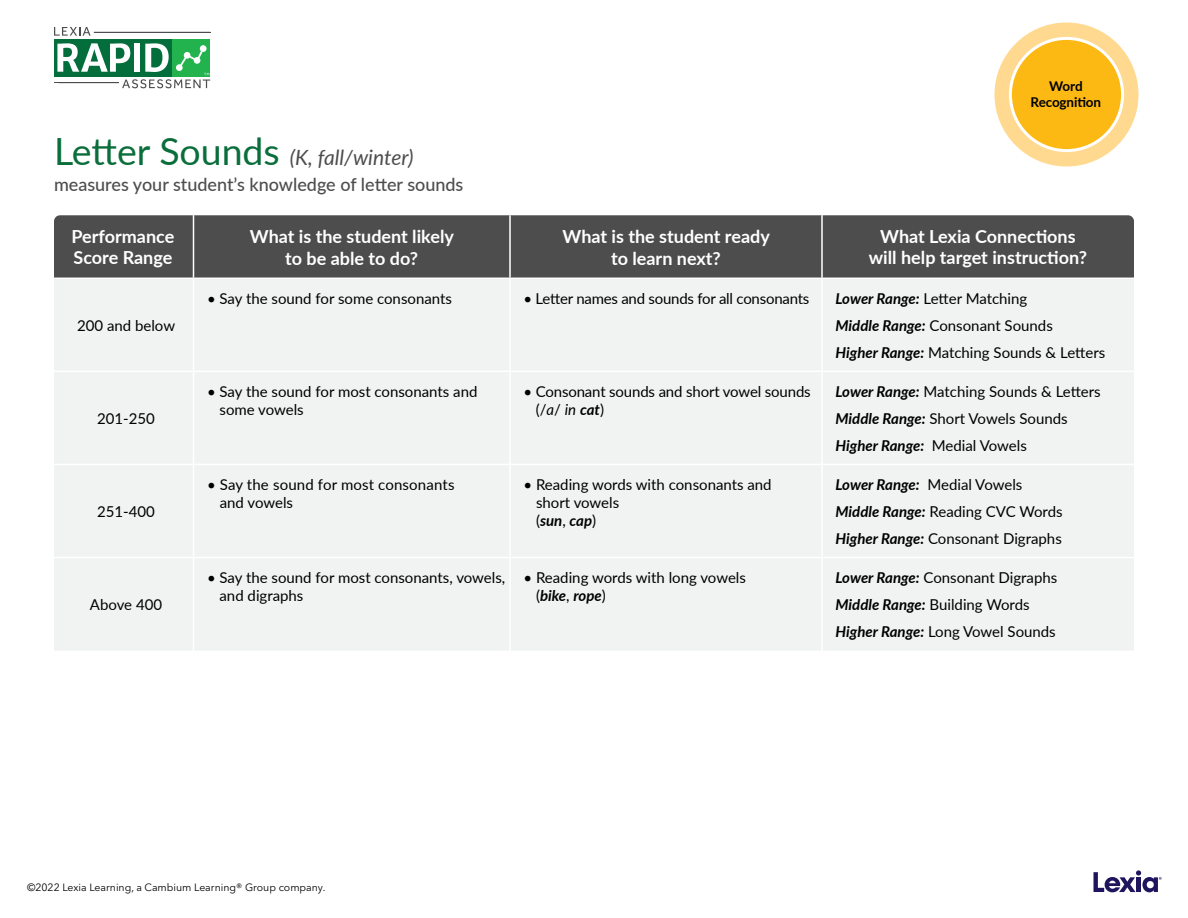
<style>
.page{position:relative;width:1188px;height:918px;background:#fff}
.page>*{position:absolute;margin:0;border:0;box-sizing:border-box;transform-origin:0 0}
.Table_Label{font:italic 21px "Lato";color:#4e4d4e}
.Table_Subhead{font:700 18px/21.6px "Lato";color:#fff;text-align:center}
.Table_Subhead-2{font:500 18px "Lato";color:#4e4d4e}
.Body_Text{font:15px/18px "Lato";color:#000}
.Body_Text-2{font:italic 700 15px "Lato";color:#000}
.Table_Label-2{font:700 13.5px/16.2px "Lato";letter-spacing:-.01em;color:#000;text-align:center}
.t1{font:10.5px "Avenir Next LT Pro";color:#000}
.s1{font-style:normal;font-size:37.5px;color:#0a6e3b}
.s2{font-weight:700;font-style:italic}
.s3{font-style:italic}
.s4{font-weight:400;font-style:normal}
</style>
<div class="page">
<div style="left:54px;top:39px;width:118px;height:37px;background:#036e3c"></div>
<div style="left:172px;top:39px;width:38px;height:37px;background:#22b34e"></div>
<hr style="left:94px;top:32px;width:116px;height:1px;background:#4e4d4e">
<svg style="left:54px;top:27px;width:37px;height:9px"></svg>
<hr style="left:54px;top:82px;width:65px;height:1px;background:#4e4d4e">
<svg style="left:57px;top:43px;width:153px;height:45px"></svg>
<div style="left:54px;top:279px;width:1080px;height:371px;background:#f1f2f2"></div>
<hr style="left:193px;top:279px;width:1px;height:92px;background:#fff">
<hr style="left:509px;top:279px;width:2px;height:92px;background:#fff">
<hr style="left:821px;top:279px;width:2px;height:92px;background:#fff">
<hr style="left:54px;top:371px;width:140px;height:1px;background:#fff">
<hr style="left:194px;top:371px;width:316px;height:1px;background:#fff">
<hr style="left:193px;top:372px;width:1px;height:92px;background:#fff">
<hr style="left:510px;top:371px;width:312px;height:1px;background:#fff">
<hr style="left:509px;top:372px;width:2px;height:92px;background:#fff">
<hr style="left:822px;top:371px;width:312px;height:1px;background:#fff">
<hr style="left:821px;top:372px;width:2px;height:92px;background:#fff">
<hr style="left:54px;top:464px;width:140px;height:1px;background:#fff">
<hr style="left:194px;top:464px;width:316px;height:1px;background:#fff">
<hr style="left:193px;top:465px;width:1px;height:92px;background:#fff">
<hr style="left:510px;top:464px;width:312px;height:1px;background:#fff">
<hr style="left:509px;top:465px;width:2px;height:92px;background:#fff">
<hr style="left:822px;top:464px;width:312px;height:1px;background:#fff">
<hr style="left:821px;top:465px;width:2px;height:92px;background:#fff">
<hr style="left:54px;top:557px;width:140px;height:1px;background:#fff">
<hr style="left:194px;top:557px;width:316px;height:1px;background:#fff">
<hr style="left:193px;top:558px;width:1px;height:93px;background:#fff">
<hr style="left:510px;top:557px;width:312px;height:1px;background:#fff">
<hr style="left:509px;top:558px;width:2px;height:93px;background:#fff">
<hr style="left:822px;top:557px;width:312px;height:1px;background:#fff">
<hr style="left:821px;top:558px;width:2px;height:93px;background:#fff">
<div style="left:54px;top:215px;width:1080px;height:63px;background:#4e4d4e"></div>
<div style="left:994px;top:22px;width:144px;height:144px;background:#ffd990;border-radius:50%"></div>
<div style="left:1010px;top:38px;width:113px;height:113px;background:#fdb913;border-radius:50%"></div>
<div style="left:1009px;top:37px;width:115px;height:115px;border:3px solid #fff;border-radius:50%"></div>
<svg style="left:1094px;top:870px;width:68px;height:22px"></svg>
<p class="Table_Label-2" style="left:1031px;top:78px;width:72px">Word<br>Recognition</p>
<p class="Table_Label" style="left:54px;top:143px;width:361px"><span class="s1">Letter Sounds</span> (K, fall/winter)</p>
<p class="Table_Subhead-2" style="left:54px;top:172px;width:411px">measures your student’s knowledge of letter sounds</p>
<p class="Table_Subhead" style="left:72px;top:225px;width:104px;text-align:left">Performance<br>Score Range</p>
<p class="Table_Subhead" style="left:250px;top:225px;width:206px">What is the student likely to be able to do?</p>
<p class="Table_Subhead" style="left:563px;top:225px;width:209px">What is the student ready to learn next?</p>
<p class="Table_Subhead" style="left:869px;top:225px;width:220px">What Lexia Connections will help target instruction?</p>
<p class="Body_Text" style="left:77px;top:316px;width:100px">200 and below</p>
<p class="Body_Text" style="left:207px;top:289px;width:246px">• Say the sound for some consonants</p>
<p class="Body_Text" style="left:524px;top:289px;width:287px">• Letter names and sounds for all consonants</p>
<p class="Body_Text" style="left:836px;top:289px;width:193px"><span class="s2">Lower Range:</span> Letter Matching</p>
<p class="Body_Text" style="left:836px;top:316px;width:219px"><span class="s2">Middle Range:</span> Consonant Sounds</p>
<p class="Body_Text" style="left:836px;top:343px;width:271px"><span class="s2">Higher Range:</span> Matching Sounds &amp; Letters</p>
<p class="Body_Text" style="left:97px;top:409px;width:59px">201-250</p>
<p class="Body_Text" style="left:220px;top:382px;width:259px;text-indent:-13px">• Say the sound for most consonants and some vowels</p>
<p class="Body_Text" style="left:536px;top:382px;width:277px;text-indent:-12px">• Consonant sounds and short vowel sounds (/<span class="s3">a</span>/ <span class="s3">in</span> <span class="s2">cat</span>)</p>
<p class="Body_Text" style="left:836px;top:382px;width:267px"><span class="s2">Lower Range:</span> Matching Sounds &amp; Letters</p>
<p class="Body_Text" style="left:836px;top:409px;width:234px"><span class="s2">Middle Range:</span> Short Vowels Sounds</p>
<p class="Body_Text-2" style="left:836px;top:434px;width:193px">Higher Range: <span class="s4">Medial Vowels</span></p>
<p class="Body_Text" style="left:97px;top:502px;width:59px">251-400</p>
<p class="Body_Text" style="left:220px;top:475px;width:236px;text-indent:-13px">• Say the sound for most consonants and vowels</p>
<p class="Body_Text" style="left:536px;top:475px;width:237px;text-indent:-13px">• Reading words with consonants and short vowels<br>(<span class="s2">sun</span>, <span class="s2">cap</span>)</p>
<p class="Body_Text" style="left:836px;top:475px;width:188px"><span class="s2">Lower Range:</span> Medial Vowels</p>
<p class="Body_Text" style="left:836px;top:502px;width:229px"><span class="s2">Middle Range:</span> Reading CVC Words</p>
<p class="Body_Text" style="left:836px;top:529px;width:228px"><span class="s2">Higher Range:</span> Consonant Digraphs</p>
<p class="Body_Text" style="left:90px;top:595px;width:74px">Above 400</p>
<p class="Body_Text" style="left:220px;top:568px;width:287px;text-indent:-13px">• Say the sound for most consonants, vowels, and digraphs</p>
<p class="Body_Text" style="left:536px;top:568px;width:211px;text-indent:-13px">• Reading words with long vowels (<span class="s2">bike</span>, <span class="s2">rope</span>)</p>
<p class="Body_Text" style="left:836px;top:568px;width:223px"><span class="s2">Lower Range:</span> Consonant Digraphs</p>
<p class="Body_Text" style="left:836px;top:595px;width:196px"><span class="s2">Middle Range:</span> Building Words</p>
<p class="Body_Text" style="left:836px;top:622px;width:222px"><span class="s2">Higher Range:</span> Long Vowel Sounds</p>
<p class="t1" style="left:27px;top:881px;width:300px">©2022 Lexia Learning, a Cambium Learning® Group company.</p>
</div>
